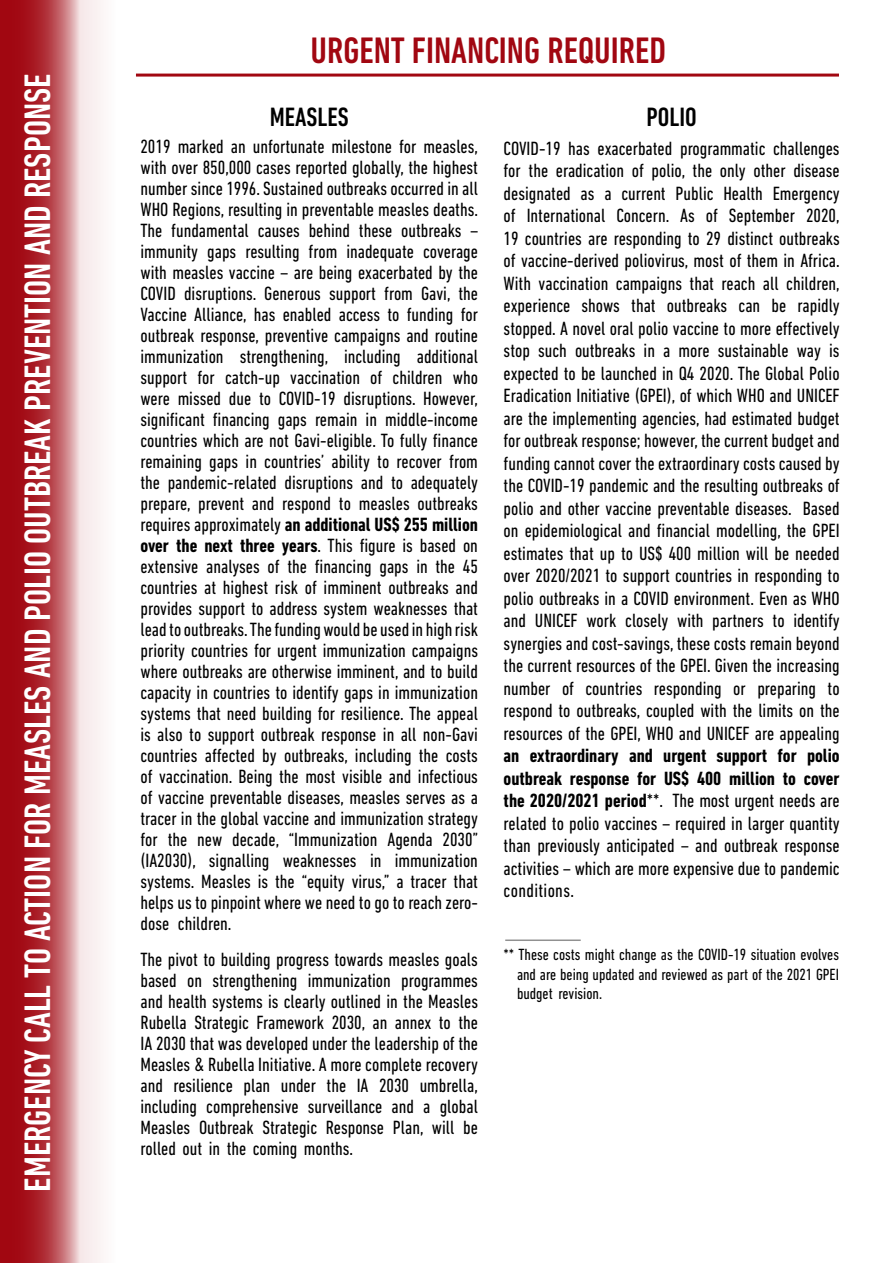
<style>
.page{position:relative;width:893px;height:1263px;background:#fff}
.page>*{position:absolute;margin:0;border:0;box-sizing:border-box;transform-origin:0 0}
.t1{font:500 condensed 37.5px "DIN Next LT Pro";color:#fff}
.t2{font:500 condensed 37.5px "DIN Next LT Pro";color:#a10711}
.t3{font:500 condensed 27px "DIN Next LT Pro";color:#000}
.t4{font:condensed 19.5px/21px "DIN Next LT Pro";color:#000;text-align:justify}
.t5{font:condensed 16.5px/19.5px "DIN Next LT Pro";color:#000;text-align:justify}
.s1{font-weight:700}
</style>
<div class="page">
<svg style="left:0;top:0;width:101px;height:1263px;background:#c36369"></svg>
<hr style="left:136px;top:74px;width:703px;height:3px;background:#a10711">
<hr style="left:505px;top:939px;width:76px;height:2px;background:#919191">
<h1 class="t1" style="left:16px;top:1191px;width:1119px;rotate:-90deg">EMERGENCY CALL TO ACTION FOR MEASLES AND POLIO OUTBREAK PREVENTION AND RESPONSE</h1>
<h1 class="t2" style="left:310px;top:30px;width:357px">URGENT FINANCING REQUIRED</h1>
<h2 class="t3" style="left:270px;top:101px;width:80px">MEASLES</h2>
<p class="t4" style="left:140px;top:136px;width:339px">2019 marked an unfortunate milestone for measles, with over 850,000 cases reported globally, the highest number since 1996. Sustained outbreaks occurred in all WHO Regions, resulting in preventable measles deaths.<br>The fundamental causes behind these outbreaks – immunity gaps resulting from inadequate coverage with measles vaccine – are being exacerbated by the COVID disruptions. Generous support from Gavi, the Vaccine Alliance, has enabled access to funding for outbreak response, preventive campaigns and routine immunization strengthening, including additional support for catch-up vaccination of children who were missed due to COVID-19 disruptions. However, significant financing gaps remain in middle-income countries which are not Gavi-eligible. To fully finance remaining gaps in countries’ ability to recover from the pandemic-related disruptions and to adequately prepare, prevent and respond to measles outbreaks requires approximately <span class="s1">an additional US$ 255 million over the next three years</span>. This figure is based on extensive analyses of the financing gaps in the 45 countries at highest risk of imminent outbreaks and provides support to address system weaknesses that lead to outbreaks. The funding would be used in high risk priority countries for urgent immunization campaigns where outbreaks are otherwise imminent, and to build capacity in countries to identify gaps in immunization systems that need building for resilience. The appeal is also to support outbreak response in all non-Gavi countries affected by outbreaks, including the costs of vaccination. Being the most visible and infectious of vaccine preventable diseases, measles serves as a tracer in the global vaccine and immunization strategy for the new decade, “Immunization Agenda 2030” (IA2030), signalling weaknesses in immunization systems. Measles is the “equity virus,” a tracer that helps us to pinpoint where we need to go to reach zero&shy;dose children.</p>
<p class="t4" style="left:140px;top:949px;width:339px">The pivot to building progress towards measles goals based on strengthening immunization programmes and health systems is clearly outlined in the Measles Rubella Strategic Framework 2030, an annex to the IA 2030 that was developed under the leadership of the Measles &amp; Rubella Initiative. A more complete recovery and resilience plan under the IA 2030 umbrella, including comprehensive surveillance and a global Measles Outbreak Strategic Response Plan, will be rolled out in the coming months.</p>
<h2 class="t3" style="left:646px;top:102px;width:52px">POLIO</h2>
<p class="t4" style="left:504px;top:137px;width:338px;line-height:22.5px">COVID-19 has exacerbated programmatic challenges for the eradication of polio, the only other disease designated as a current Public Health Emergency of International Concern. As of September 2020, 19 countries are responding to 29 distinct outbreaks of vaccine-derived poliovirus, most of them in Africa.<br>With vaccination campaigns that reach all children, experience shows that outbreaks can be rapidly stopped. A novel oral polio vaccine to more effectively stop such outbreaks in a more sustainable way is expected to be launched in Q4 2020. The Global Polio Eradication Initiative (GPEI), of which WHO and UNICEF are the implementing agencies, had estimated budget for outbreak response; however, the current budget and funding cannot cover the extraordinary costs caused by the COVID-19 pandemic and the resulting outbreaks of polio and other vaccine preventable diseases. Based on epidemiological and financial modelling, the GPEI estimates that up to US$ 400 million will be needed over 2020/2021 to support countries in responding to polio outbreaks in a COVID environment. Even as WHO and UNICEF work closely with partners to identify synergies and cost-savings, these costs remain beyond the current resources of the GPEI. Given the increasing number of countries responding or preparing to respond to outbreaks, coupled with the limits on the resources of the GPEI, WHO and UNICEF are appealing</p>
<p class="t4" style="left:504px;top:744px;width:338px;line-height:22.5px"><span class="s1">an extraordinary and urgent support for polio outbreak response for US$ 400 million to cover the 2020/2021 period</span>**. The most urgent needs are related to polio vaccines – required in larger quantity than previously anticipated – and outbreak response activities – which are more expensive due to pandemic conditions.</p>
<p class="t5" style="left:517px;top:945px;width:323px;text-indent:-13px">** These costs might change as the COVID-19 situation evolves and are being updated and reviewed as part of the 2021 GPEI budget revision.</p>
</div>
